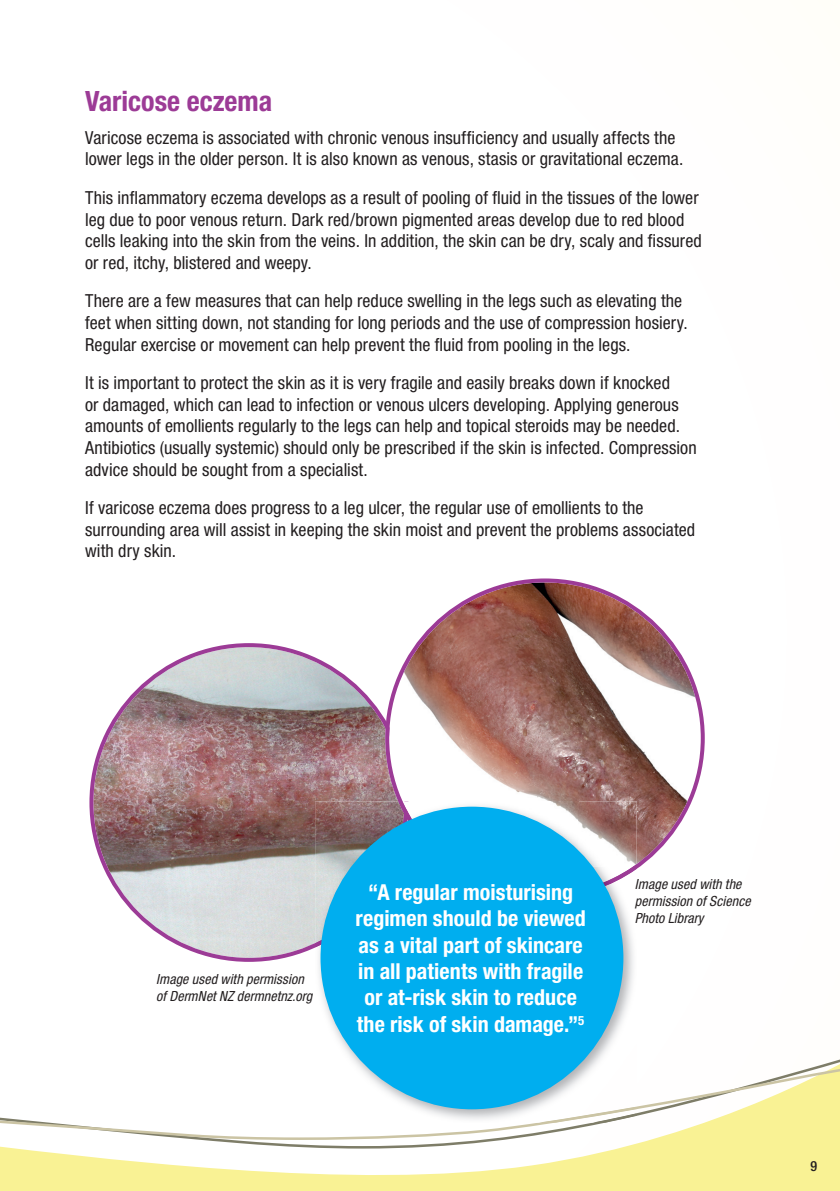
<style>
.page{position:relative;width:840px;height:1191px;background:#fff}
.page>*{position:absolute;margin:0;border:0;box-sizing:border-box;transform-origin:0 0}
.t1{font:700 condensed 28px "Helvetica Neue LT Std";color:#9c3b96}
.t2{font:700 condensed 22px/26.4px "Helvetica Neue LT Std";color:#fff;text-align:center}
.t3{font:condensed 18px/21.6px "Helvetica Neue LT Std";letter-spacing:.005em;color:#231f20}
.t4{font:italic condensed 14px/16.8px "Helvetica Neue LT Std";letter-spacing:.01em;color:#231f20}
.t5{font:500 condensed 14px "Helvetica Neue LT Std";color:#231f20}
</style>
<div class="page">
<svg style="left:0;top:1062px;width:839px;height:129px"></svg>
<img style="left:89px;top:643px;width:296px;height:319px">
<svg style="left:385px;top:578px;width:319px;height:292px"></svg>
<img style="left:315px;top:897px;width:321px;height:225px">
<img style="left:539px;top:1106px;width:97px;height:16px">
<img style="left:315px;top:801px;width:83px;height:12px">
<img style="left:315px;top:813px;width:83px;height:134px">
<img style="left:398px;top:801px;width:238px;height:96px">
<div style="left:320px;top:806px;width:303px;height:303px;background:#00aeef;border-radius:50%"></div>
<h1 class="t1" style="left:85px;top:84px;width:188px">Varicose eczema</h1>
<p class="t3" style="left:85px;top:126px;width:599px">Varicose eczema is associated with chronic venous insufficiency and usually affects the lower legs in the older person. It is also known as venous, stasis or gravitational eczema.</p>
<p class="t3" style="left:85px;top:187px;width:617px">This inflammatory eczema develops as a result of pooling of fluid in the tissues of the lower leg due to poor venous return. Dark red/brown pigmented areas develop due to red blood cells leaking into the skin from the veins. In addition, the skin can be dry, scaly and fissured or red, itchy, blistered and weepy.</p>
<p class="t3" style="left:85px;top:290px;width:604px">There are a few measures that can help reduce swelling in the legs such as elevating the feet when sitting down, not standing for long periods and the use of compression hosiery.<br>Regular exercise or movement can help prevent the fluid from pooling in the legs.</p>
<p class="t3" style="left:85px;top:372px;width:612px">It is important to protect the skin as it is very fragile and easily breaks down if knocked<br>or damaged, which can lead to infection or venous ulcers developing. Applying generous amounts of emollients regularly to the legs can help and topical steroids may be needed.<br>Antibiotics (usually systemic) should only be prescribed if the skin is infected. Compression advice should be sought from a specialist.</p>
<p class="t3" style="left:85px;top:497px;width:611px">If varicose eczema does progress to a leg ulcer, the regular use of emollients to the surrounding area will assist in keeping the skin moist and prevent the problems associated with dry skin.</p>
<p class="t4" style="left:156px;top:971px;width:157px">Image used with permission of DermNet NZ dermnetnz.org</p>
<p class="t2" style="left:355px;top:878px;width:231px">“A regular moisturising regimen should be viewed as a vital part of skincare in all patients with fragile or at-risk skin to reduce the risk of skin damage.”<sup>5</sup></p>
<p class="t4" style="left:634px;top:876px;width:117px">Image used with the permission of Science<br>Photo Library</p>
<p class="t5" style="left:810px;top:1157px;width:8px">9</p>
</div>
